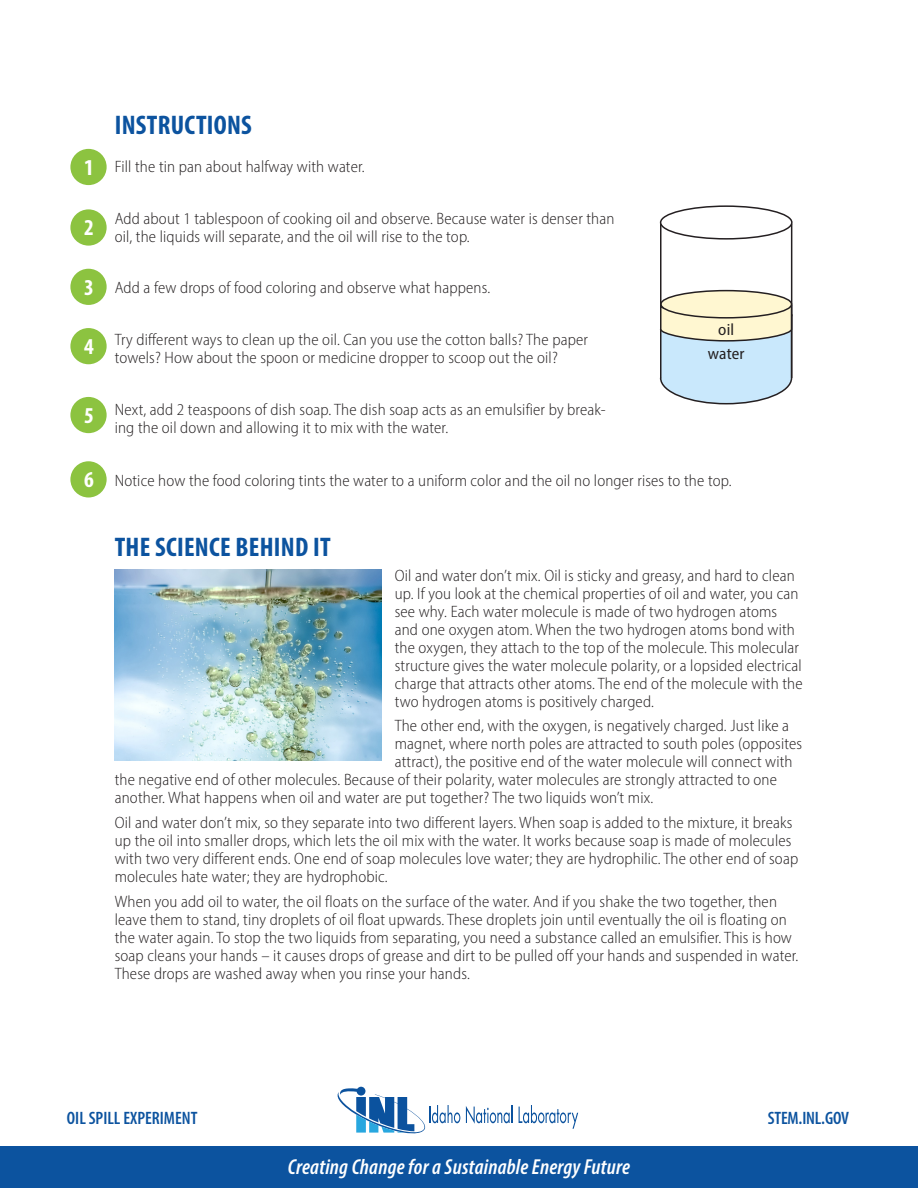
<style>
.page{position:relative;width:918px;height:1188px;background:#fff}
.page>*{position:absolute;margin:0;border:0;box-sizing:border-box;transform-origin:0 0}
.t1{font:700 condensed 27px "Myriad Pro";letter-spacing:.01em;color:#0c539f}
.t2{font:700 condensed 22.8px "Myriad Pro";color:#fff}
.t3{font:italic 600 condensed 21.75px "Myriad Pro";letter-spacing:.01em;color:#fff}
.t4{font:600 condensed 18px "Myriad Pro";color:#0c539f}
.t5{font:300 semi-condensed 16.5px/18px "Myriad Pro";letter-spacing:.01em;color:#231f20}
.t6{font:semi-condensed 16.5px "Myriad Pro";letter-spacing:.01em;color:#231f20}
</style>
<div class="page">
<div style="left:70px;top:149px;width:37px;height:36px;background:#8cc340;border-radius:50%"></div>
<div style="left:70px;top:209px;width:37px;height:37px;background:#8cc340;border-radius:50%"></div>
<div style="left:70px;top:269px;width:37px;height:36px;background:#8cc340;border-radius:50%"></div>
<div style="left:70px;top:328px;width:37px;height:36px;background:#8cc340;border-radius:50%"></div>
<div style="left:70px;top:397px;width:37px;height:36px;background:#8cc340;border-radius:50%"></div>
<div style="left:70px;top:461px;width:37px;height:37px;background:#8cc340;border-radius:50%"></div>
<div style="left:0;top:1147px;width:918px;height:41px;background:#0c539f"></div>
<svg style="left:466px;top:1105px;width:47px;height:19px"></svg>
<svg style="left:519px;top:1105px;width:59px;height:24px"></svg>
<svg style="left:338px;top:1087px;width:122px;height:46px"></svg>
<svg style="left:659px;top:304px;width:134px;height:101px;background:#d2e4e8"></svg>
<div style="left:660px;top:205px;width:133px;height:35px;border:2px solid #241f21;border-radius:50%"></div>
<div style="left:661px;top:291px;width:131px;height:27px;background:#fff7d1;border-radius:50%"></div>
<div style="left:660px;top:290px;width:132px;height:29px;border:2px solid #241f21;border-radius:50%"></div>
<hr style="left:660px;top:224px;width:2px;height:154px;background:#241f21">
<hr style="left:791px;top:224px;width:1px;height:154px;background:#241f21">
<img style="left:115px;top:570px;width:266px;height:190px">
<p class="t2" style="left:84px;top:153px;width:11px">1</p>
<p class="t2" style="left:84px;top:213px;width:11px">2</p>
<p class="t2" style="left:84px;top:273px;width:11px">3</p>
<p class="t2" style="left:84px;top:332px;width:11px">4</p>
<p class="t2" style="left:84px;top:401px;width:11px">5</p>
<p class="t2" style="left:84px;top:465px;width:11px">6</p>
<p class="t1" style="left:115px;top:108px;width:139px">INSTRUCTIONS</p>
<p class="t5" style="left:115px;top:157px;width:251px">Fill the tin pan about halfway with water.</p>
<p class="t5" style="left:115px;top:209px;width:501px">Add about 1 tablespoon of cooking oil and observe. Because water is denser than oil, the liquids will separate, and the oil will rise to the top.</p>
<p class="t5" style="left:115px;top:279px;width:377px">Add a few drops of food coloring and observe what happens.</p>
<p class="t5" style="left:115px;top:331px;width:475px">Try different ways to clean up the oil. Can you use the cotton balls? The paper towels? How about the spoon or medicine dropper to scoop out the oil?</p>
<p class="t5" style="left:115px;top:400px;width:493px">Next, add 2 teaspoons of dish soap. The dish soap acts as an emulsifier by break&shy;ing the oil down and allowing it to mix with the water.</p>
<p class="t5" style="left:115px;top:472px;width:618px">Notice how the food coloring tints the water to a uniform color and the oil no longer rises to the top.</p>
<p class="t6" style="left:718px;top:319px;width:17px">oil</p>
<p class="t6" style="left:708px;top:343px;width:38px">water</p>
<p class="t1" style="left:115px;top:530px;width:218px">THE SCIENCE BEHIND IT</p>
<p class="t5" style="left:395px;top:566px;width:409px">Oil and water don’t mix. Oil is sticky and greasy, and hard to clean up. If you look at the chemical properties of oil and water, you can see why. Each water molecule is made of two hydrogen atoms and one oxygen atom. When the two hydrogen atoms bond with the oxygen, they attach to the top of the molecule. This molecular structure gives the water molecule polarity, or a lopsided electrical charge that attracts other atoms. The end of the molecule with the two hydrogen atoms is positively charged.</p>
<p class="t5" style="left:395px;top:717px;width:396px">The other end, with the oxygen, is negatively charged. Just like a</p>
<p class="t5" style="left:395px;top:735px;width:409px">magnet, where north poles are attracted to south poles (opposites</p>
<p class="t5" style="left:395px;top:753px;width:399px">attract), the positive end of the water molecule will connect with</p>
<p class="t5" style="left:115px;top:771px;width:664px">the negative end of other molecules. Because of their polarity, water molecules are strongly attracted to one</p>
<p class="t5" style="left:115px;top:789px;width:540px">another. What happens when oil and water are put together? The two liquids won’t mix.</p>
<p class="t5" style="left:115px;top:814px;width:685px">Oil and water don’t mix, so they separate into two different layers. When soap is added to the mixture, it breaks up the oil into smaller drops, which lets the oil mix with the water. It works because soap is made of molecules with two very different ends. One end of soap molecules love water; they are hydrophilic. The other end of soap molecules hate water; they are hydrophobic.</p>
<p class="t5" style="left:115px;top:892px;width:685px">When you add oil to water, the oil floats on the surface of the water. And if you shake the two together, then leave them to stand, tiny droplets of oil float upwards. These droplets join until eventually the oil is floating on the water again. To stop the two liquids from separating, you need a substance called an emulsifier. This is how soap cleans your hands – it causes drops of grease and dirt to be pulled off your hands and suspended in water.<br>These drops are washed away when you rinse your hands.</p>
<p class="t4" style="left:67px;top:1107px;width:132px">OIL SPILL EXPERIMENT</p>
<p class="t4" style="left:768px;top:1107px;width:83px">STEM.INL.GOV</p>
<p class="t3" style="left:288px;top:1154px;width:344px">Creating Change for a Sustainable Energy Future</p>
</div>
